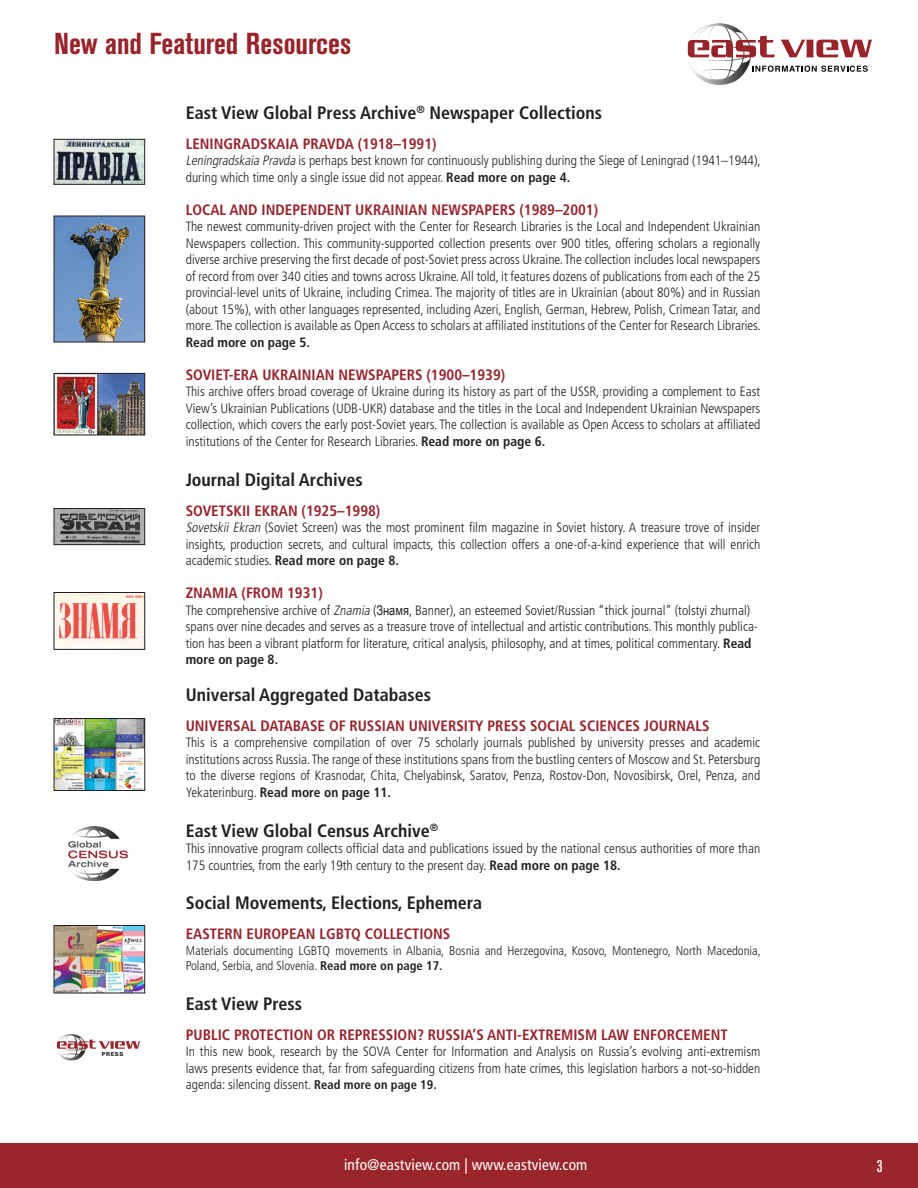
<style>
.page{position:relative;width:918px;height:1188px;background:#fff}
.page>*{position:absolute;margin:0;border:0;box-sizing:border-box;transform-origin:0 0}
.Page_Title_in_Red{font:700 condensed 30px "Akzidenz Grotesk BE";color:#98232b}
.NewFromEVHeader{font:700 condensed 18px "Frutiger LT Std";color:#231f20}
.t1{font:500 condensed 16.8px "Akzidenz Grotesk BE";color:#fff}
.t2{font:condensed 15.45px "Frutiger LT Std";letter-spacing:.01em;color:#fff}
.NewFromEVTitle{font:700 condensed 15px "Frutiger LT Std";color:#98232b}
.NewFromEVText{font:300 condensed 13.5px/16.5px "Frutiger LT Std";color:#231f20;text-align:justify}
.NewFromEVText-2{font:300 condensed 12.6px/15.5px "Frutiger LT Std";color:#231f20}
.t3{font:700 5.4px "Univers LT Std";letter-spacing:.1em;color:#050504;scale:1.09 1}
.s1{font-style:italic}
.s2{font-weight:700}
.s3{font-family:"Arial Narrow";font-weight:400;font-stretch:normal}
.s4{font-weight:700;font-size:12.6px}
</style>
<div class="page">
<img style="left:56px;top:141px;width:87px;height:42px">
<div style="left:54px;top:139px;width:91px;height:46px;border:1px solid #231f20"></div>
<img style="left:56px;top:594px;width:87px;height:54px">
<div style="left:54px;top:592px;width:91px;height:58px;border:1px solid #231f20"></div>
<img style="left:56px;top:510px;width:87px;height:33px">
<div style="left:54px;top:508px;width:91px;height:37px;border:1px solid #231f20"></div>
<img style="left:56px;top:720px;width:87px;height:69px">
<div style="left:54px;top:718px;width:91px;height:73px;border:1px solid #231f20"></div>
<img style="left:69px;top:826px;width:60px;height:54px">
<img style="left:56px;top:927px;width:87px;height:64px">
<div style="left:54px;top:925px;width:91px;height:68px;border:1px solid #231f20"></div>
<div style="left:56px;top:1035px;width:26px;height:24px;border:1px solid #fff;border-radius:50%"></div>
<svg style="left:57px;top:1034px;width:83px;height:26px"></svg>
<img style="left:56px;top:375px;width:87px;height:58px">
<div style="left:54px;top:373px;width:91px;height:62px;border:1px solid #231f20"></div>
<img style="left:56px;top:218px;width:87px;height:122px">
<div style="left:54px;top:216px;width:91px;height:126px;border:1px solid #231f20"></div>
<div style="left:0;top:1143px;width:918px;height:45px;background:#9a262b"></div>
<svg style="left:687px;top:23px;width:185px;height:62px"></svg>
<p class="Page_Title_in_Red" style="left:54px;top:27px;width:299px">New and Featured Resources</p>
<p class="t3" style="left:102px;top:1051px;width:21px">PRESS</p>
<p class="NewFromEVHeader" style="left:186px;top:102px;width:418px">East View Global Press Archive<sup>®</sup> Newspaper Collections</p>
<p class="NewFromEVTitle" style="left:186px;top:135px;width:252px">LENINGRADSKAIA PRAVDA (1918–1991)</p>
<p class="NewFromEVText" style="left:186px;top:153px;width:577px"><span class="s1">Leningradskaia Pravda</span> is perhaps best known for continuously publishing during the Siege of Leningrad (1941–1944), during which time only a single issue did not appear. <span class="s2">Read more on page 4.</span></p>
<p class="NewFromEVTitle" style="left:186px;top:201px;width:414px">LOCAL AND INDEPENDENT UKRAINIAN NEWSPAPERS (1989–2001)</p>
<p class="NewFromEVText" style="left:186px;top:219px;width:577px">The newest community-driven project with the Center for Research Libraries is the Local and Independent Ukrainian Newspapers collection. This community-supported collection presents over 900 titles, offering scholars a regionally diverse archive preserving the first decade of post-Soviet press across Ukraine. The collection includes local newspapers of record from over 340 cities and towns across Ukraine. All told, it features dozens of publications from each of the 25 provincial-level units of Ukraine, including Crimea. The majority of titles are in Ukrainian (about 80%) and in Russian (about 15%), with other languages represented, including Azeri, English, German, Hebrew, Polish, Crimean Tatar, and more. The collection is available as Open Access to scholars at affiliated institutions of the Center for Research Libraries.<br><span class="s2">Read more on page 5.</span></p>
<p class="NewFromEVTitle" style="left:186px;top:366px;width:321px">SOVIET-ERA UKRAINIAN NEWSPAPERS (1900–1939)</p>
<p class="NewFromEVText" style="left:186px;top:384px;width:576px">This archive offers broad coverage of Ukraine during its history as part of the USSR, providing a complement to East View’s Ukrainian Publications (UDB-UKR) database and the titles in the Local and Independent Ukrainian Newspapers collection, which covers the early post-Soviet years. The collection is available as Open Access to scholars at affiliated institutions of the Center for Research Libraries. <span class="s2">Read more on page 6.</span></p>
<p class="NewFromEVHeader" style="left:186px;top:469px;width:178px">Journal Digital Archives</p>
<p class="NewFromEVTitle" style="left:186px;top:501px;width:196px">SOVETSKII EKRAN (1925–1998)</p>
<p class="NewFromEVText" style="left:186px;top:519px;width:576px"><span class="s1">Sovetskii Ekran</span> (Soviet Screen) was the most prominent film magazine in Soviet history. A treasure trove of insider insights, production secrets, and cultural impacts, this collection offers a one-of-a-kind experience that will enrich academic studies. <span class="s2">Read more on page 8.</span></p>
<p class="NewFromEVTitle" style="left:186px;top:584px;width:139px">ZNAMIA (FROM 1931)</p>
<p class="NewFromEVText" style="left:186px;top:602px;width:574px;text-align:left">The comprehensive archive of <span class="s1">Znamia</span> (<span class="s3">Знамя</span>, Banner), an esteemed Soviet/Russian “thick journal” (tolstyi zhurnal) spans over nine decades and serves as a treasure trove of intellectual and artistic contributions. This monthly publica&shy;tion has been a vibrant platform for literature, critical analysis, philosophy, and at times, political commentary. <span class="s2">Read more on page 8.</span></p>
<p class="NewFromEVHeader" style="left:186px;top:684px;width:247px">Universal Aggregated Databases</p>
<p class="NewFromEVTitle" style="left:186px;top:717px;width:525px">UNIVERSAL DATABASE OF RUSSIAN UNIVERSITY PRESS SOCIAL SCIENCES JOURNALS</p>
<p class="NewFromEVText" style="left:186px;top:735px;width:576px">This is a comprehensive compilation of over 75 scholarly journals published by university presses and academic institutions across Russia. The range of these institutions spans from the bustling centers of Moscow and St. Petersburg to the diverse regions of Krasnodar, Chita, Chelyabinsk, Saratov, Penza, Rostov-Don, Novosibirsk, Orel, Penza, and Yekaterinburg. <span class="s2">Read more on page 11.</span></p>
<p class="NewFromEVHeader" style="left:186px;top:820px;width:254px">East View Global Census Archive<sup>®</sup></p>
<p class="NewFromEVText" style="left:186px;top:840px;width:576px">This innovative program collects official data and publications issued by the national census authorities of more than<br>175 countries, from the early 19th century to the present day. <span class="s2">Read more on page 18.</span></p>
<p class="NewFromEVHeader" style="left:186px;top:892px;width:298px">Social Movements, Elections, Ephemera</p>
<p class="NewFromEVTitle" style="left:186px;top:925px;width:266px">EASTERN EUROPEAN LGBTQ COLLECTIONS</p>
<p class="NewFromEVText-2" style="left:186px;top:943px;width:577px">Materials documenting LGBTQ movements in Albania, Bosnia and Herzegovina, Kosovo, Montenegro, North Macedonia,<br>Poland, Serbia, and Slovenia. <span class="s2">Read more on page 17.</span></p>
<p class="NewFromEVHeader" style="left:186px;top:993px;width:118px">East View Press</p>
<p class="NewFromEVTitle" style="left:186px;top:1026px;width:544px">PUBLIC PROTECTION OR REPRESSION? RUSSIA’S ANTI-EXTREMISM LAW ENFORCEMENT</p>
<p class="NewFromEVText" style="left:186px;top:1044px;width:576px">In this new book, research by the SOVA Center for Information and Analysis on Russia’s evolving anti-extremism laws presents evidence that, far from safeguarding citizens from hate crimes, this legislation harbors a not-so-hidden agenda: silencing dissent. <span class="s4">Read more on page 19.</span></p>
<p class="t2" style="left:344px;top:1156px;width:245px">info@eastview.com | www.eastview.com</p>
<p class="t1" style="left:877px;top:1157px;width:7px">3</p>
</div>
